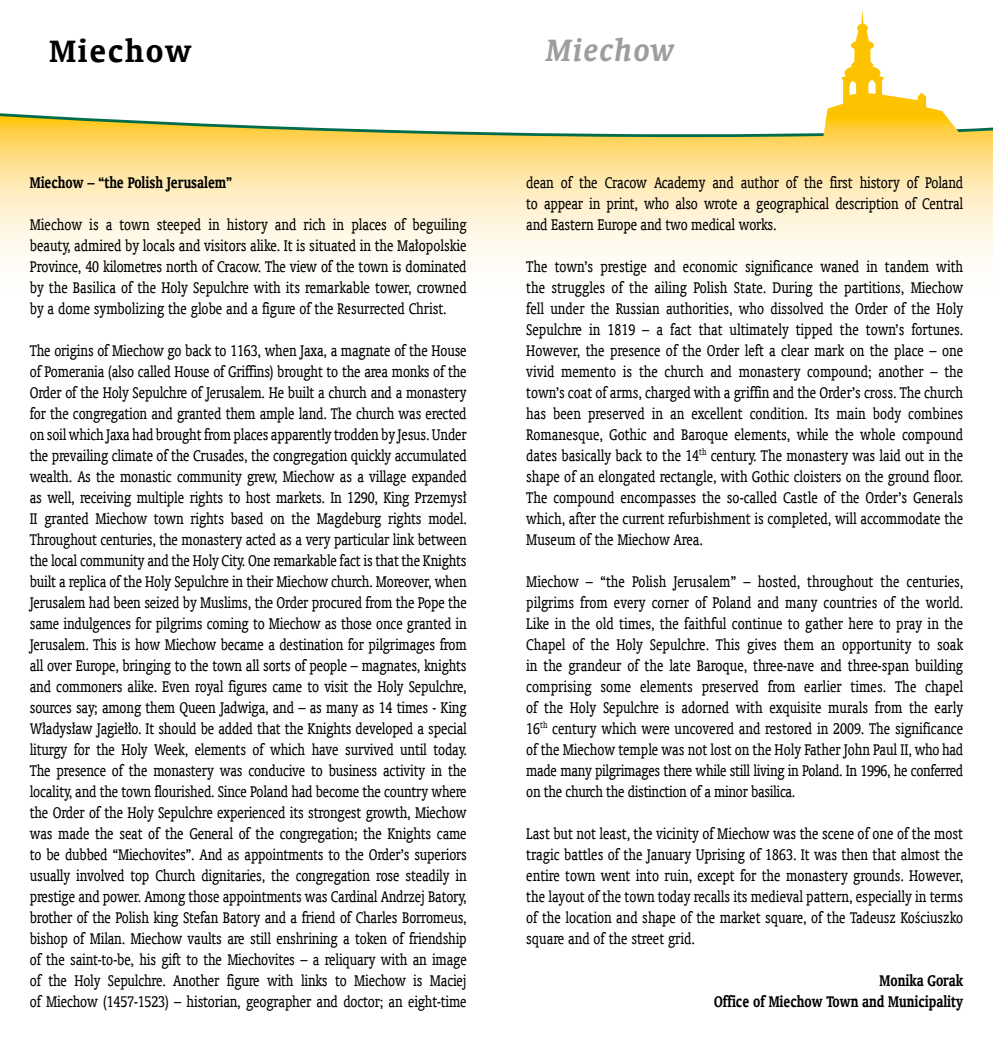
<style>
.page{position:relative;width:993px;height:1042px;background:#fff}
.page>*{position:absolute;margin:0;border:0;box-sizing:border-box;transform-origin:0 0}
.t1{font:700 35px "Oranda EU";letter-spacing:.05em;color:#000}
.t2{font:italic 700 35px "Oranda EU";letter-spacing:.05em;color:#9b9d9e}
.t3{font:17.5px/21px "Oranda EU";letter-spacing:-.01em;color:#000;text-align:justify;scale:.82 1}
.t4{font:700 17.5px/21px "Oranda EU";color:#000;text-align:right;scale:.82 1}
</style>
<div class="page">
<svg style="left:0;top:10px;width:992px;height:248px"></svg>
<h1 class="t1" style="left:50px;top:30px;width:143px">Miechow</h1>
<h1 class="t2" style="left:546px;top:30px;width:129px">Miechow</h1>
<p class="t4" style="left:30px;top:172px;width:248px">Miechow – “the Polish Jerusalem”</p>
<p class="t3" style="left:30px;top:214px;width:534px">Miechow is a town steeped in history and rich in places of beguiling beauty, admired by locals and visitors alike. It is situated in the Małopolskie Province, 40 kilometres north of Cracow. The view of the town is dominated by the Basilica of the Holy Sepulchre with its remarkable tower, crowned by a dome symbolizing the globe and a figure of the Resurrected Christ.</p>
<p class="t3" style="left:30px;top:340px;width:534px">The origins of Miechow go back to 1163, when Jaxa, a magnate of the House of Pomerania (also called House of Griffins) brought to the area monks of the Order of the Holy Sepulchre of Jerusalem. He built a church and a monastery for the congregation and granted them ample land. The church was erected on soil which Jaxa had brought from places apparently trodden by Jesus. Under the prevailing climate of the Crusades, the congregation quickly accumulated wealth. As the monastic community grew, Miechow as a village expanded as well, receiving multiple rights to host markets. In 1290, King Przemysł II granted Miechow town rights based on the Magdeburg rights model.<br>Throughout centuries, the monastery acted as a very particular link between the local community and the Holy City. One remarkable fact is that the Knights built a replica of the Holy Sepulchre in their Miechow church. Moreover, when Jerusalem had been seized by Muslims, the Order procured from the Pope the same indulgences for pilgrims coming to Miechow as those once granted in Jerusalem. This is how Miechow became a destination for pilgrimages from all over Europe, bringing to the town all sorts of people – magnates, knights and commoners alike. Even royal figures came to visit the Holy Sepulchre, sources say; among them Queen Jadwiga, and – as many as 14 times - King Władysław Jagiełło. It should be added that the Knights developed a special liturgy for the Holy Week, elements of which have survived until today.<br>The presence of the monastery was conducive to business activity in the locality, and the town flourished. Since Poland had become the country where the Order of the Holy Sepulchre experienced its strongest growth, Miechow was made the seat of the General of the congregation; the Knights came to be dubbed “Miechovites”. And as appointments to the Order’s superiors usually involved top Church dignitaries, the congregation rose steadily in prestige and power. Among those appointments was Cardinal Andrzej Batory, brother of the Polish king Stefan Batory and a friend of Charles Borromeus, bishop of Milan. Miechow vaults are still enshrining a token of friendship of the saint-to-be, his gift to the Miechovites – a reliquary with an image of the Holy Sepulchre. Another figure with links to Miechow is Maciej of Miechow (1457-1523) – historian, geographer and doctor; an eight-time</p>
<p class="t3" style="left:526px;top:172px;width:534px">dean of the Cracow Academy and author of the first history of Poland to appear in print, who also wrote a geographical description of Central and Eastern Europe and two medical works.</p>
<p class="t3" style="left:526px;top:256px;width:534px">The town’s prestige and economic significance waned in tandem with the struggles of the ailing Polish State. During the partitions, Miechow fell under the Russian authorities, who dissolved the Order of the Holy Sepulchre in 1819 – a fact that ultimately tipped the town’s fortunes.<br>However, the presence of the Order left a clear mark on the place – one vivid memento is the church and monastery compound; another – the town’s coat of arms, charged with a griffin and the Order’s cross. The church has been preserved in an excellent condition. Its main body combines Romanesque, Gothic and Baroque elements, while the whole compound dates basically back to the 14<sup>th</sup> century. The monastery was laid out in the shape of an elongated rectangle, with Gothic cloisters on the ground floor.<br>The compound encompasses the so-called Castle of the Order’s Generals which, after the current refurbishment is completed, will accommodate the Museum of the Miechow Area.</p>
<p class="t3" style="left:526px;top:571px;width:534px">Miechow – “the Polish Jerusalem” – hosted, throughout the centuries, pilgrims from every corner of Poland and many countries of the world.<br>Like in the old times, the faithful continue to gather here to pray in the Chapel of the Holy Sepulchre. This gives them an opportunity to soak in the grandeur of the late Baroque, three-nave and three-span building comprising some elements preserved from earlier times. The chapel of the Holy Sepulchre is adorned with exquisite murals from the early 16<sup>th</sup> century which were uncovered and restored in 2009. The significance of the Miechow temple was not lost on the Holy Father John Paul II, who had made many pilgrimages there while still living in Poland. In 1996, he conferred on the church the distinction of a minor basilica.</p>
<p class="t3" style="left:526px;top:823px;width:534px">Last but not least, the vicinity of Miechow was the scene of one of the most tragic battles of the January Uprising of 1863. It was then that almost the entire town went into ruin, except for the monastery grounds. However, the layout of the town today recalls its medieval pattern, especially in terms of the location and shape of the market square, of the Tadeusz Kościuszko square and of the street grid.</p>
<p class="t4" style="left:714px;top:970px;width:305px">Monika Gorak<br>Office of Miechow Town and Municipality</p>
</div>
